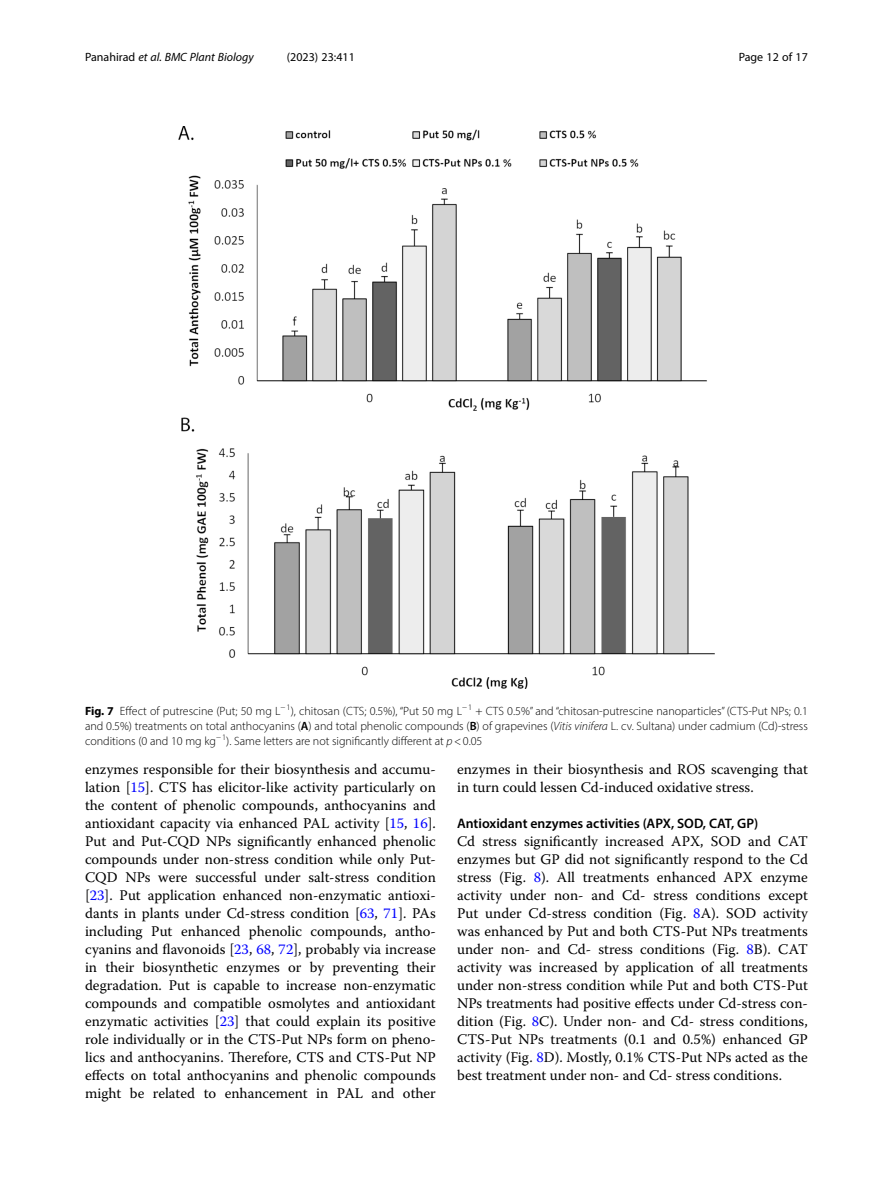
<style>
.page{position:relative;width:893px;height:1191px;background:#fff}
.page>*{position:absolute;margin:0;border:0;box-sizing:border-box;transform-origin:0 0}
.Body_Text_Indent{font:14.7px/18px "Warnock Pro";color:#000;text-align:justify}
.Body_Text{font:14.7px/18px "Warnock Pro";color:#000;text-align:justify}
.Head_2{font:600 13.8px "Myriad Pro";color:#000}
.Figure_Caption{font:300 12px/15px "Myriad Pro";color:#000;text-align:justify}
.t1{font:italic 12px "Myriad Pro";color:#000}
.t2{font:12px "Myriad Pro";color:#000}
.s1{font-style:normal}
.s2{font-weight:700}
.s3{font-weight:600}
.s4{font-style:italic}
.s5{color:#00f}
</style>
<div class="page">
<img style="left:178px;top:126px;width:536px;height:562px">
<p class="t1" style="left:85px;top:50px;width:170px"><span class="s1">Panahirad</span> et al. BMC Plant Biology</p>
<p class="t2" style="left:287px;top:50px;width:70px">(2023) 23:411</p>
<p class="t2" style="left:739px;top:50px;width:71px">Page 12 of 17</p>
<p class="Figure_Caption" style="left:85px;top:703px;width:724px"><span class="s2">Fig. 7</span> Effect of putrescine (Put; 50 mg L<sup>−1</sup>), chitosan (CTS; 0.5%), “Put 50 mg L<sup>−1</sup> + CTS 0.5%” and “chitosan-putrescine nanoparticles” (CTS-Put NPs; 0.1 and 0.5%) treatments on total anthocyanins (<span class="s3">A</span>) and total phenolic compounds (<span class="s3">B</span>) of grapevines (<span class="s4">Vitis vinifera</span> L. cv. Sultana) under cadmium (Cd)-stress conditions (0 and 10 mg kg<sup>−1</sup>). Same letters are not significantly different at <span class="s4">p</span>&lt;0.05</p>
<p class="Body_Text_Indent" style="left:85px;top:760px;width:352px">enzymes responsible for their biosynthesis and accumu&shy;lation [<span class="s5">15</span>]. CTS has elicitor-like activity particularly on the content of phenolic compounds, anthocyanins and antioxidant capacity via enhanced PAL activity [<span class="s5">15</span>, <span class="s5">16</span>].<br>Put and Put-CQD NPs significantly enhanced phenolic compounds under non-stress condition while only Put-CQD NPs were successful under salt-stress condition [<span class="s5">23</span>]. Put application enhanced non-enzymatic antioxi&shy;dants in plants under Cd-stress condition [<span class="s5">63</span>, <span class="s5">71</span>]. PAs including Put enhanced phenolic compounds, antho&shy;cyanins and flavonoids [<span class="s5">23</span>, <span class="s5">68</span>, <span class="s5">72</span>], probably via increase in their biosynthetic enzymes or by preventing their degradation. Put is capable to increase non-enzymatic compounds and compatible osmolytes and antioxidant enzymatic activities [<span class="s5">23</span>] that could explain its positive role individually or in the CTS-Put NPs form on pheno&shy;lics and anthocyanins. Therefore, CTS and CTS-Put NP effects on total anthocyanins and phenolic compounds might be related to enhancement in PAL and other</p>
<p class="Body_Text_Indent" style="left:457px;top:760px;width:352px">enzymes in their biosynthesis and ROS scavenging that in turn could lessen Cd-induced oxidative stress.</p>
<p class="Head_2" style="left:457px;top:815px;width:303px">Antioxidant enzymes activities (APX, SOD, CAT, GP)</p>
<p class="Body_Text" style="left:457px;top:832px;width:352px">Cd stress significantly increased APX, SOD and CAT enzymes but GP did not significantly respond to the Cd stress (Fig. <span class="s5">8</span>). All treatments enhanced APX enzyme activity under non- and Cd- stress conditions except Put under Cd-stress condition (Fig. <span class="s5">8</span>A). SOD activity was enhanced by Put and both CTS-Put NPs treatments under non- and Cd- stress conditions (Fig. <span class="s5">8</span>B). CAT activity was increased by application of all treatments under non-stress condition while Put and both CTS-Put NPs treatments had positive effects under Cd-stress con&shy;dition (Fig. <span class="s5">8</span>C). Under non- and Cd- stress conditions, CTS-Put NPs treatments (0.1 and 0.5%) enhanced GP activity (Fig. <span class="s5">8</span>D). Mostly, 0.1% CTS-Put NPs acted as the best treatment under non- and Cd- stress conditions.</p>
</div>
